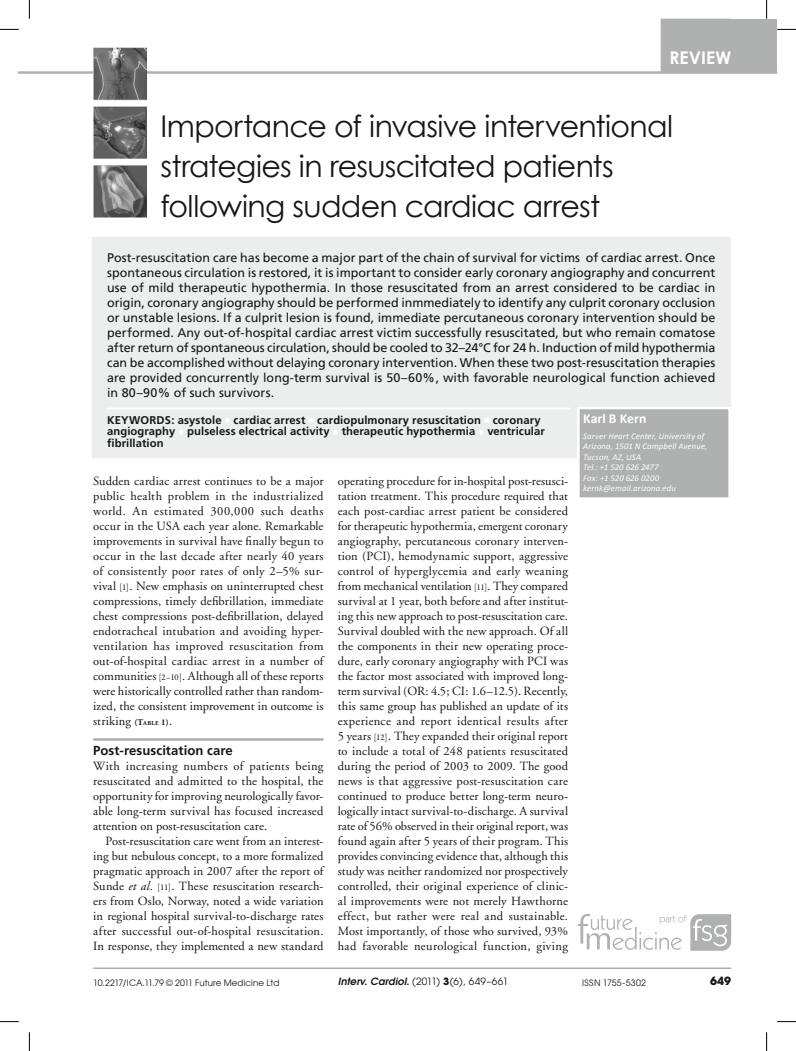
<style>
.page{position:relative;width:796px;height:1051px;background:#fff}
.page>*{position:absolute;margin:0;border:0;box-sizing:border-box;transform-origin:0 0}
.t1{font:30px/40px "Century Gothic";letter-spacing:-.025em;color:#151616}
.t2{font:700 17.5px "Century Gothic";letter-spacing:.01em;color:#fff}
.t3{font:700 13.75px "Calibri";color:#fff}
.t4{font:700 13.12px "Frutiger";letter-spacing:.005em;color:#151616}
.t5{font:12.5px/15px "Adobe Garamond";letter-spacing:.015em;color:#151616;text-align:justify}
.t6{font:12.5px/15px "Frutiger";color:#151616;text-align:justify}
.t7{font:700 11.25px/11.9px "Frutiger";letter-spacing:.01em;color:#151616}
.t8{font:700 11.25px "Avant Garde";color:#151616}
.t9{font:10px "Avant Garde";letter-spacing:.01em;color:#151616}
.t10{font:italic 8.75px/10.5px "Calibri";letter-spacing:.01em;color:#fff}
.t11{font:8.75px "Avant Garde";letter-spacing:.01em;color:#151616}
.t12{font:8.75px "Avant Garde";letter-spacing:.035em;color:#151616}
.s1{color:#fff}
.s2{font-family:"Garamond Premr Pro";font-size:8.75px}
.s3{font-weight:700;font-size:8.75px}
.s4{font-weight:700;font-size:6.12px}
.s5{font-style:italic}
.s6{font-weight:600;font-style:italic}
.s7{font-weight:700}
</style>
<div class="page">
<hr style="left:93px;top:967px;width:638px;height:2px;background:#afb0b0">
<hr style="left:19px;top:71px;width:758px;height:3px;background:#afb0b0">
<div style="left:717px;top:19px;width:60px;height:54px;background:#afb0b0"></div>
<svg style="left:577px;top:914px;width:154px;height:37px"></svg>
<div style="left:660px;top:19px;width:71px;height:53px;background:#afb0b0"></div>
<div style="left:92px;top:237px;width:638px;height:220px;background:#eceded"></div>
<hr style="left:107px;top:407px;width:463px;height:2px;background:#fff">
<div style="left:92px;top:237px;width:639px;height:221px;border:1px solid #eceded"></div>
<div style="left:578px;top:408px;width:151px;height:91px;background:#afb0b0"></div>
<div style="left:577px;top:407px;width:154px;height:93px;border:2px solid #fff"></div>
<hr style="left:93px;top:738px;width:230px;height:3px;background:#afb0b0">
<img style="left:93px;top:48px;width:53px;height:170px">
<svg style="left:0;top:29px;width:19px;height:1px"></svg>
<svg style="left:777px;top:29px;width:19px;height:1px"></svg>
<svg style="left:0;top:1021px;width:19px;height:1px"></svg>
<svg style="left:777px;top:1021px;width:19px;height:1px"></svg>
<svg style="left:29px;top:0;width:1px;height:19px"></svg>
<svg style="left:29px;top:1032px;width:1px;height:19px"></svg>
<svg style="left:766px;top:0;width:1px;height:19px"></svg>
<svg style="left:766px;top:1032px;width:1px;height:19px"></svg>
<h2 class="t2" style="left:669px;top:45px;width:63px">REVIEW</h2>
<h1 class="t1" style="left:160px;top:105px;width:514px">Importance of invasive interventional strategies in resuscitated patients following sudden cardiac arrest</h1>
<p class="t6" style="left:107px;top:250px;width:610px">Post-resuscitation care has become a major part of the chain of survival for victims of cardiac arrest. Once spontaneous circulation is restored, it is important to consider early coronary angiography and concurrent use of mild therapeutic hypothermia. In those resuscitated from an arrest considered to be cardiac in origin, coronary angiography should be performed inmmediately to identify any culprit coronary occlusion or unstable lesions. If a culprit lesion is found, immediate percutaneous coronary intervention should be performed. Any out-of-hospital cardiac arrest victim successfully resuscitated, but who remain comatose after return of spontaneous circulation, should be cooled to 32–24°C for 24 h. Induction of mild hypothermia can be accomplished without delaying coronary intervention. When these two post-resuscitation therapies are provided concurrently long-term survival is 50–60%, with favorable neurological function achieved in 80–90% of such survivors.</p>
<p class="t7" style="left:107px;top:414px;width:439px">Keywords: asystole <span class="s1">■</span> cardiac arrest <span class="s1">■</span> cardiopulmonary resuscitation <span class="s1">■</span> coronary angiography <span class="s1">■</span> pulseless electrical activity <span class="s1">■</span> therapeutic hypothermia <span class="s1">■</span> ventricular fibrillation</p>
<p class="t3" style="left:583px;top:410px;width:65px">Karl B Kern</p>
<p class="t10" style="left:583px;top:430px;width:126px">Sarver Heart Center, University of<br>Arizona, 1501 N Campbell Avenue,<br>Tucson, AZ, USA<br>Tel.: +1 520 626 2477<br>Fax: +1 520 626 0200 kernk@email.arizona.edu</p>
<p class="t5" style="left:338px;top:474px;width:232px">operating procedure for in-hospital post-resusci&shy;tation treatment. This procedure required that each post-cardiac arrest patient be considered for therapeutic hypothermia, emergent coronary angiography, percutaneous coronary interven&shy;tion (PCI), hemodynamic support, aggressive control of hyperglycemia and early weaning from mechanical ventilation <span class="s2">[11]</span>. They compared survival at 1 year, both before and after institut&shy;ing this new approach to post-resuscitation care.<br>Survival doubled with the new approach. Of all the components in their new operating proce&shy;dure, early coronary angiography with PCI was the factor most associated with improved long&shy;term survival (OR: 4.5; CI: 1.6–12.5). Recently, this same group has published an update of its experience and report identical results after 5 years <span class="s2">[12]</span>. They expanded their original report to include a total of 248 patients resuscitated during the period of 2003 to 2009. The good news is that aggressive post-resuscitation care continued to produce better long-term neuro&shy;logically intact survival-to-discharge. A survival rate of 56% observed in their original report, was found again after 5 years of their program. This provides convincing evidence that, although this study was neither randomized nor prospectively controlled, their original experience of clinic&shy;al improvements were not merely Hawthorne effect, but rather were real and sustainable.<br>Most importantly, of those who survived, 93% had favorable neurological function, giving</p>
<p class="t5" style="left:93px;top:474px;width:232px">Sudden cardiac arrest continues to be a major public health problem in the industrialized world. An estimated 300,000 such deaths occur in the USA each year alone. Remarkable improvements in survival have finally begun to occur in the last decade after nearly 40 years of consistently poor rates of only 2–5% sur&shy;vival <span class="s2">[1]</span>. New emphasis on uninterrupted chest compressions, timely defibrillation, immediate chest compressions post-defibrillation, delayed endotracheal intubation and avoiding hyper&shy;ventilation has improved resuscitation from out-of-hospital cardiac arrest in a number of communities <span class="s2">[2–10]</span>. Although all of these reports were historically controlled rather than random&shy;ized, the consistent improvement in outcome is striking <span class="s3">(T</span><span class="s4">able</span> <span class="s3">1)</span>.</p>
<p class="t4" style="left:93px;top:743px;width:141px">Post-resuscitation care</p>
<p class="t5" style="left:93px;top:759px;width:232px">With increasing numbers of patients being resuscitated and admitted to the hospital, the opportunity for improving neurologically favor&shy;able long-term survival has focused increased attention on post-resuscitation care.</p>
<p class="t5" style="left:93px;top:834px;width:232px;text-indent:12px">Post-resuscitation care went from an interest&shy;ing but nebulous concept, to a more formalized pragmatic approach in 2007 after the report of Sunde <span class="s5">et al.</span> <span class="s2">[11]</span>. These resuscitation research&shy;ers from Oslo, Norway, noted a wide variation in regional hospital survival-to-discharge rates after successful out-of-hospital resuscitation.<br>In response, they implemented a new standard</p>
<p class="t11" style="left:93px;top:977px;width:188px">10.2217/ICA.11.79 © 2011 Future Medicine Ltd</p>
<p class="t9" style="left:338px;top:976px;width:172px"><span class="s6">Interv. Cardiol.</span> (2011) <span class="s7">3</span>(6), 649–661</p>
<p class="t12" style="left:582px;top:977px;width:65px">ISSN 1755-5302</p>
<p class="t8" style="left:710px;top:973px;width:22px">649</p>
</div>
